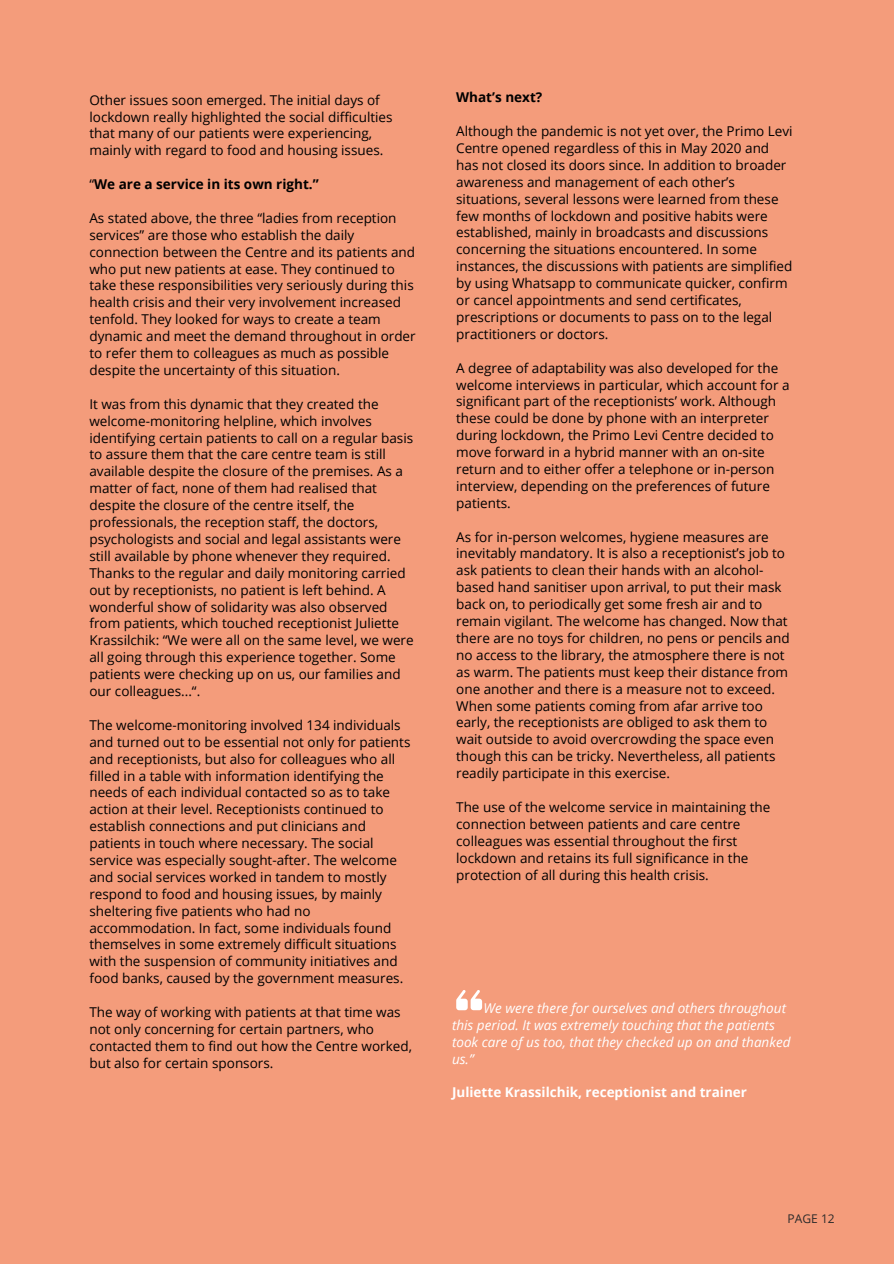
<style>
.page{position:relative;width:894px;height:1264px;background:#fff}
.page>*{position:absolute;margin:0;border:0;box-sizing:border-box;transform-origin:0 0}
.t1{font:13.5px/17px "Open Sans";color:#000}
.t2{font:italic 13.5px/17px "Open Sans";color:#fff}
.t3{font:700 13.5px "Open Sans";color:#fff}
.t4{font:700 13.5px "Open Sans";color:#000}
.t5{font:12px "Open Sans";color:#2a2a2a}
.s1{font-weight:400}
</style>
<div class="page">
<div style="left:0;top:0;width:893px;height:1263px;background:#f49c7b"></div>
<svg style="left:456px;top:990px;width:26px;height:20px"></svg>
<p class="t1" style="left:89px;top:91px;width:304px">Other issues soon emerged. The initial days of lockdown really highlighted the social difficulties that many of our patients were experiencing, mainly with regard to food and housing issues.</p>
<p class="t4" style="left:89px;top:175px;width:231px"><span class="s1">“</span>We are a service in its own right.”</p>
<p class="t1" style="left:89px;top:209px;width:328px">As stated above, the three “ladies from reception services” are those who establish the daily connection between the Centre and its patients and who put new patients at ease. They continued to take these responsibilities very seriously during this health crisis and their very involvement increased tenfold. They looked for ways to create a team dynamic and meet the demand throughout in order to refer them to colleagues as much as possible despite the uncertainty of this situation.</p>
<p class="t1" style="left:89px;top:395px;width:326px">It was from this dynamic that they created the welcome-monitoring helpline, which involves identifying certain patients to call on a regular basis to assure them that the care centre team is still available despite the closure of the premises. As a matter of fact, none of them had realised that despite the closure of the centre itself, the professionals, the reception staff, the doctors, psychologists and social and legal assistants were still available by phone whenever they required.<br>Thanks to the regular and daily monitoring carried out by receptionists, no patient is left behind. A wonderful show of solidarity was also observed from patients, which touched receptionist Juliette Krassilchik: “We were all on the same level, we were all going through this experience together. Some patients were checking up on us, our families and our colleagues...“.</p>
<p class="t1" style="left:89px;top:716px;width:322px">The welcome-monitoring involved 134 individuals and turned out to be essential not only for patients and receptionists, but also for colleagues who all filled in a table with information identifying the needs of each individual contacted so as to take action at their level. Receptionists continued to establish connections and put clinicians and patients in touch where necessary. The social service was especially sought-after. The welcome and social services worked in tandem to mostly respond to food and housing issues, by mainly sheltering five patients who had no accommodation. In fact, some individuals found themselves in some extremely difficult situations with the suspension of community initiatives and food banks, caused by the government measures.</p>
<p class="t1" style="left:89px;top:1003px;width:324px">The way of working with patients at that time was not only concerning for certain partners, who contacted them to find out how the Centre worked, but also for certain sponsors.</p>
<p class="t4" style="left:456px;top:88px;width:88px">What’s next?</p>
<p class="t1" style="left:456px;top:122px;width:338px">Although the pandemic is not yet over, the Primo Levi Centre opened regardless of this in May 2020 and has not closed its doors since. In addition to broader awareness and management of each other’s situations, several lessons were learned from these few months of lockdown and positive habits were established, mainly in broadcasts and discussions concerning the situations encountered. In some instances, the discussions with patients are simplified by using Whatsapp to communicate quicker, confirm or cancel appointments and send certificates, prescriptions or documents to pass on to the legal practitioners or doctors.</p>
<p class="t1" style="left:456px;top:359px;width:335px">A degree of adaptability was also developed for the welcome interviews in particular, which account for a significant part of the receptionists’ work. Although these could be done by phone with an interpreter during lockdown, the Primo Levi Centre decided to move forward in a hybrid manner with an on-site return and to either offer a telephone or in-person interview, depending on the preferences of future patients.</p>
<p class="t1" style="left:456px;top:528px;width:335px">As for in-person welcomes, hygiene measures are inevitably mandatory. It is also a receptionist’s job to ask patients to clean their hands with an alcohol&shy;based hand sanitiser upon arrival, to put their mask back on, to periodically get some fresh air and to remain vigilant. The welcome has changed. Now that there are no toys for children, no pens or pencils and no access to the library, the atmosphere there is not as warm. The patients must keep their distance from one another and there is a measure not to exceed.<br>When some patients coming from afar arrive too early, the receptionists are obliged to ask them to wait outside to avoid overcrowding the space even though this can be tricky. Nevertheless, all patients readily participate in this exercise.</p>
<p class="t1" style="left:456px;top:798px;width:316px">The use of the welcome service in maintaining the connection between patients and care centre colleagues was essential throughout the first lockdown and retains its full significance in the protection of all during this health crisis.</p>
<p class="t2" style="left:452px;top:999px;width:340px;text-indent:32px">We were there for ourselves and others throughout this period. It was extremely touching that the patients took care of us too, that they checked up on and thanked us.”</p>
<p class="t3" style="left:452px;top:1082px;width:296px">Juliette Krassilchik, receptionist and trainer</p>
<p class="t5" style="left:787px;top:1210px;width:49px">PAGE 12</p>
</div>
